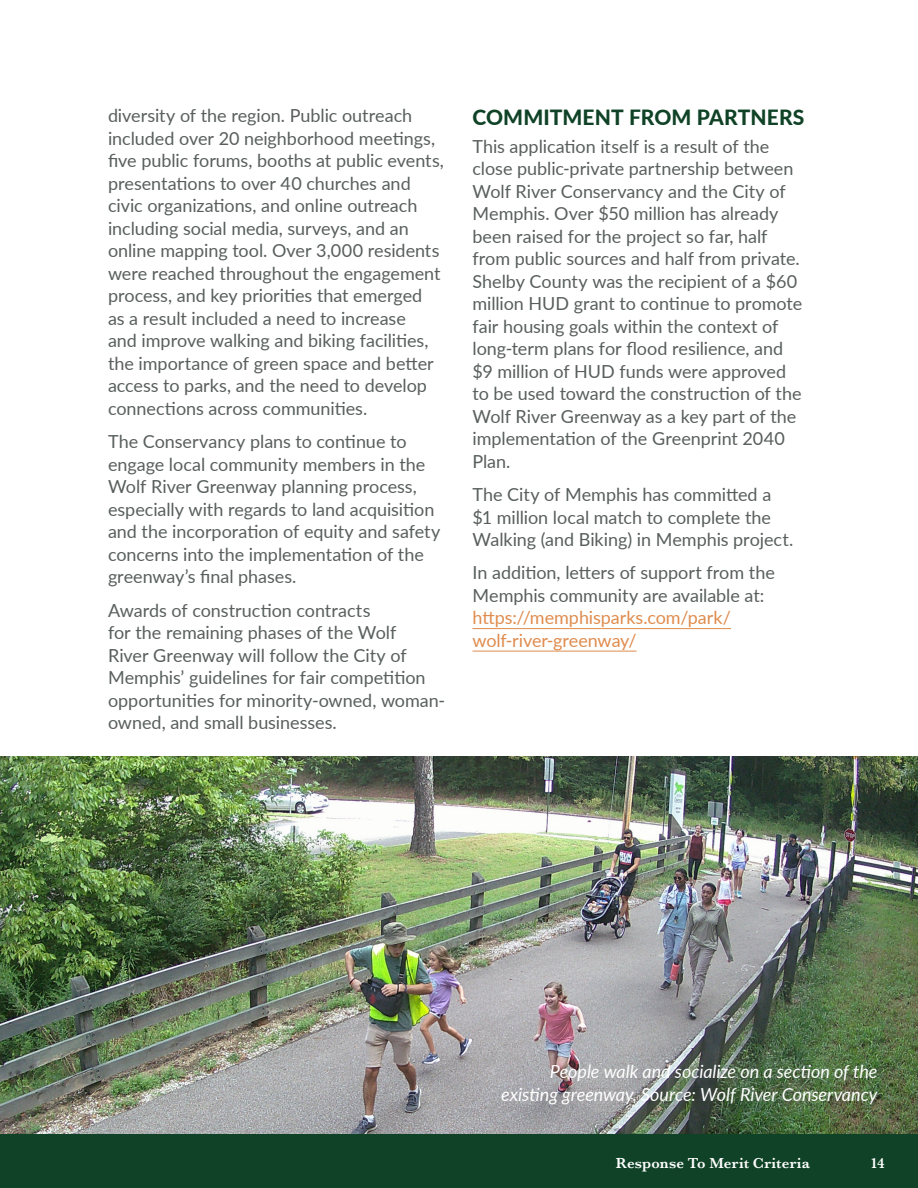
<style>
.page{position:relative;width:918px;height:1188px;background:#fff}
.page>*{position:absolute;margin:0;border:0;box-sizing:border-box;transform-origin:0 0}
.Header_2{font:800 21px "Lato";letter-spacing:.005em;color:#0f4226}
.Body{font:18px/22.5px "Lato";letter-spacing:-.005em;color:#585f5c}
.t1{font:italic 18px/22.5px "Lato";letter-spacing:-.005em;color:#fff;text-align:right}
.t2{font:600 15px "Baskerville";letter-spacing:.015em;color:#fff}
.s1{color:#df8c4e}
</style>
<div class="page">
<div style="left:0;top:1134px;width:918px;height:54px;background:#0f4226"></div>
<img style="left:0;top:756px;width:918px;height:378px">
<hr style="left:472px;top:628px;width:259px;height:1px;background:#df8c4e">
<hr style="left:472px;top:651px;width:165px;height:1px;background:#df8c4e">
<p class="Body" style="left:108px;top:104px;width:337px">diversity of the region. Public outreach included over 20 neighborhood meetings, five public forums, booths at public events, presentations to over 40 churches and civic organizations, and online outreach including social media, surveys, and an online mapping tool. Over 3,000 residents were reached throughout the engagement process, and key priorities that emerged<br>as a result included a need to increase<br>and improve walking and biking facilities, the importance of green space and better access to parks, and the need to develop connections across communities.</p>
<p class="Body" style="left:108px;top:430px;width:334px">The Conservancy plans to continue to engage local community members in the Wolf River Greenway planning process, especially with regards to land acquisition and the incorporation of equity and safety concerns into the implementation of the greenway’s final phases.</p>
<p class="Body" style="left:108px;top:598px;width:339px">Awards of construction contracts<br>for the remaining phases of the Wolf<br>River Greenway will follow the City of Memphis’ guidelines for fair competition opportunities for minority-owned, woman&shy;owned, and small businesses.</p>
<p class="Header_2" style="left:472px;top:102px;width:334px">COMMITMENT FROM PARTNERS</p>
<p class="Body" style="left:472px;top:134px;width:331px">This application itself is a result of the close public-private partnership between Wolf River Conservancy and the City of Memphis. Over $50 million has already been raised for the project so far, half from public sources and half from private.<br>Shelby County was the recipient of a $60 million HUD grant to continue to promote fair housing goals within the context of long-term plans for flood resilience, and $9 million of HUD funds were approved to be used toward the construction of the Wolf River Greenway as a key part of the implementation of the Greenprint 2040<br>Plan.</p>
<p class="Body" style="left:472px;top:483px;width:322px">The City of Memphis has committed a $1 million local match to complete the<br>Walking (and Biking) in Memphis project.</p>
<p class="Body" style="left:472px;top:561px;width:304px">In addition, letters of support from the Memphis community are available at: <span class="s1">https://memphisparks.com/park/ wolf-river-greenway/</span></p>
<p class="t1" style="left:501px;top:1060px;width:378px">People walk and socialize on a section of the existing greenway. Source: Wolf River Conservancy</p>
<p class="t2" style="left:616px;top:1152px;width:196px">Response To Merit Criteria</p>
<p class="t2" style="left:870px;top:1152px;width:16px">14</p>
</div>
